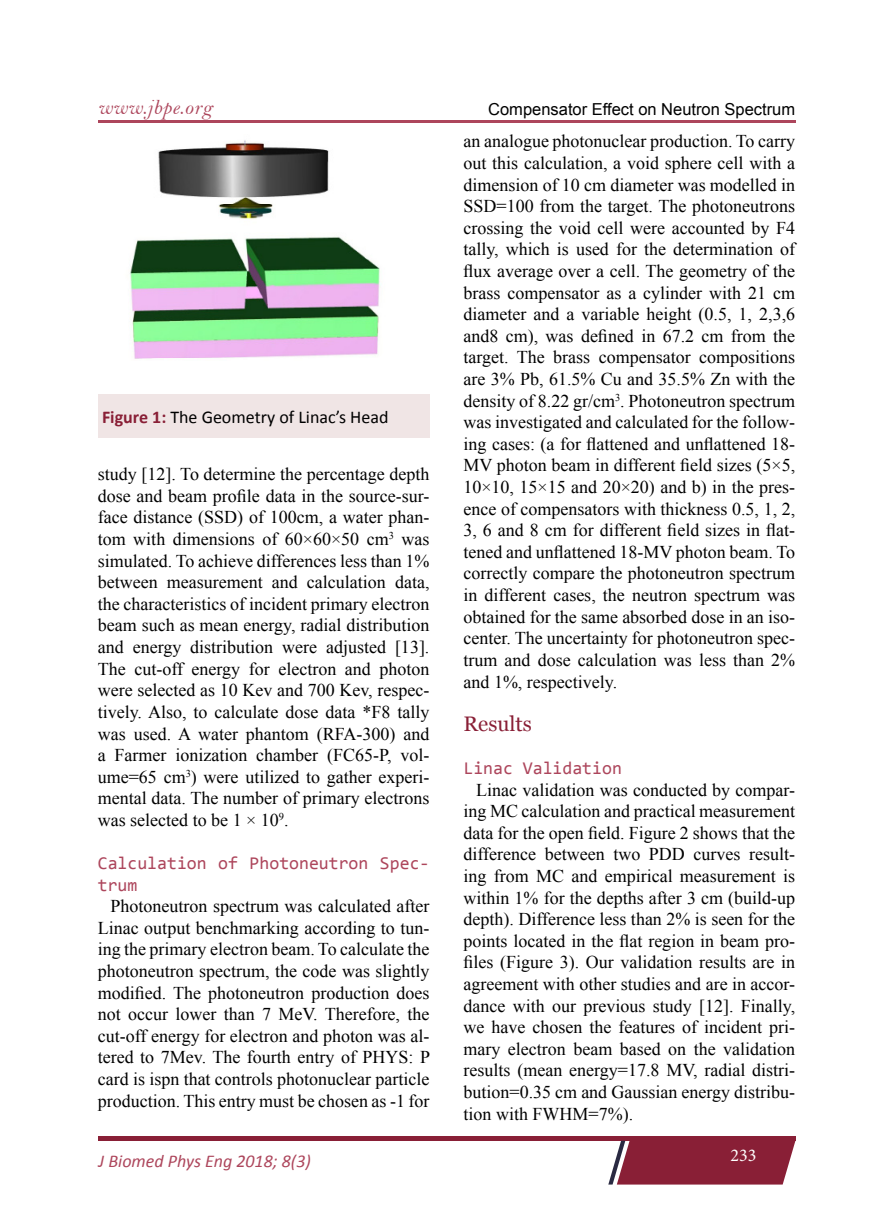
<style>
.page{position:relative;width:893px;height:1212px;background:#fff}
.page>*{position:absolute;margin:0;border:0;box-sizing:border-box;transform-origin:0 0}
.t1{font:21px "Bell MT Italic";letter-spacing:.03em;color:#ad465c}
.t2{font:21px "Georgia";color:#891f36}
.t3{font:18px/21.6px "Times New Roman";color:#000;text-align:justify}
.t4{font:18px/21.5px "Consolas";color:#ad465c}
.t5{font:18px "Calibri";color:#000}
.t6{font:italic 18px "Calibri";color:#ad465c}
.t7{font:18px "Minion Pro";color:#fff}
.t8{font:16.5px "Arial";color:#000}
.s1{font-weight:700;color:#891f36}
</style>
<div class="page">
<div style="left:98px;top:1136px;width:697px;height:5px;background:#891f36"></div>
<svg style="left:608px;top:1141px;width:187px;height:43px;background:#913348"></svg>
<hr style="left:98px;top:120px;width:698px;height:2px;background:#ad465c">
<div style="left:98px;top:394px;width:331px;height:44px;background:#f0e5e5"></div>
<img style="left:130px;top:140px;width:251px;height:219px">
<p class="t1" style="left:98px;top:94px;width:116px">www.jbpe.org</p>
<p class="t8" style="left:488px;top:98px;width:308px">Compensator Effect on Neutron Spectrum</p>
<p class="t5" style="left:102px;top:405px;width:288px"><span class="s1">Figure 1:</span> The Geometry of Linac’s Head</p>
<p class="t3" style="left:98px;top:463px;width:333px">study [12]. To determine the percentage depth dose and beam profile data in the source-sur&shy;face distance (SSD) of 100cm, a water phan&shy;tom with dimensions of 60×60×50 cm<sup>3</sup> was simulated. To achieve differences less than 1% between measurement and calculation data, the characteristics of incident primary electron beam such as mean energy, radial distribution and energy distribution were adjusted [13].<br>The cut-off energy for electron and photon were selected as 10 Kev and 700 Kev, respec&shy;tively. Also, to calculate dose data *F8 tally was used. A water phantom (RFA-300) and a Farmer ionization chamber (FC65-P, vol&shy;ume=65 cm<sup>3</sup>) were utilized to gather experi&shy;mental data. The number of primary electrons was selected to be 1 × 10<sup>9</sup>.</p>
<p class="t4" style="left:98px;top:852px;width:333px">Calculation of Photoneutron Spec&shy;trum</p>
<p class="t3" style="left:98px;top:895px;width:334px;text-indent:13px">Photoneutron spectrum was calculated after Linac output benchmarking according to tun&shy;ing the primary electron beam. To calculate the photoneutron spectrum, the code was slightly modified. The photoneutron production does not occur lower than 7 MeV. Therefore, the cut-off energy for electron and photon was al&shy;tered to 7Mev. The fourth entry of PHYS: P card is ispn that controls photonuclear particle production. This entry must be chosen as -1 for</p>
<p class="t6" style="left:99px;top:1148px;width:214px">J Biomed Phys Eng 2018; 8(3)</p>
<p class="t3" style="left:463px;top:130px;width:333px">an analogue photonuclear production. To carry out this calculation, a void sphere cell with a dimension of 10 cm diameter was modelled in SSD=100 from the target. The photoneutrons crossing the void cell were accounted by F4 tally, which is used for the determination of flux average over a cell. The geometry of the brass compensator as a cylinder with 21 cm diameter and a variable height (0.5, 1, 2,3,6 and8 cm), was defined in 67.2 cm from the target. The brass compensator compositions are 3% Pb, 61.5% Cu and 35.5% Zn with the density of 8.22 gr/cm<sup>3</sup>. Photoneutron spectrum was investigated and calculated for the follow&shy;ing cases: (a for flattened and unflattened 18- MV photon beam in different field sizes (5×5, 10×10, 15×15 and 20×20) and b) in the pres&shy;ence of compensators with thickness 0.5, 1, 2, 3, 6 and 8 cm for different field sizes in flat&shy;tened and unflattened 18-MV photon beam. To correctly compare the photoneutron spectrum in different cases, the neutron spectrum was obtained for the same absorbed dose in an iso&shy;center. The uncertainty for photoneutron spec&shy;trum and dose calculation was less than 2% and 1%, respectively.</p>
<p class="t2" style="left:463px;top:711px;width:70px">Results</p>
<p class="t4" style="left:463px;top:757px;width:160px">Linac Validation</p>
<p class="t3" style="left:463px;top:778px;width:333px;text-indent:13px">Linac validation was conducted by compar&shy;ing MC calculation and practical measurement data for the open field. Figure 2 shows that the difference between two PDD curves result&shy;ing from MC and empirical measurement is within 1% for the depths after 3 cm (build-up depth). Difference less than 2% is seen for the points located in the flat region in beam pro&shy;files (Figure 3). Our validation results are in agreement with other studies and are in accor&shy;dance with our previous study [12]. Finally, we have chosen the features of incident pri&shy;mary electron beam based on the validation results (mean energy=17.8 MV, radial distri&shy;bution=0.35 cm and Gaussian energy distribu&shy;tion with FWHM=7%).</p>
<p class="t7" style="left:730px;top:1143px;width:27px">233</p>
</div>
